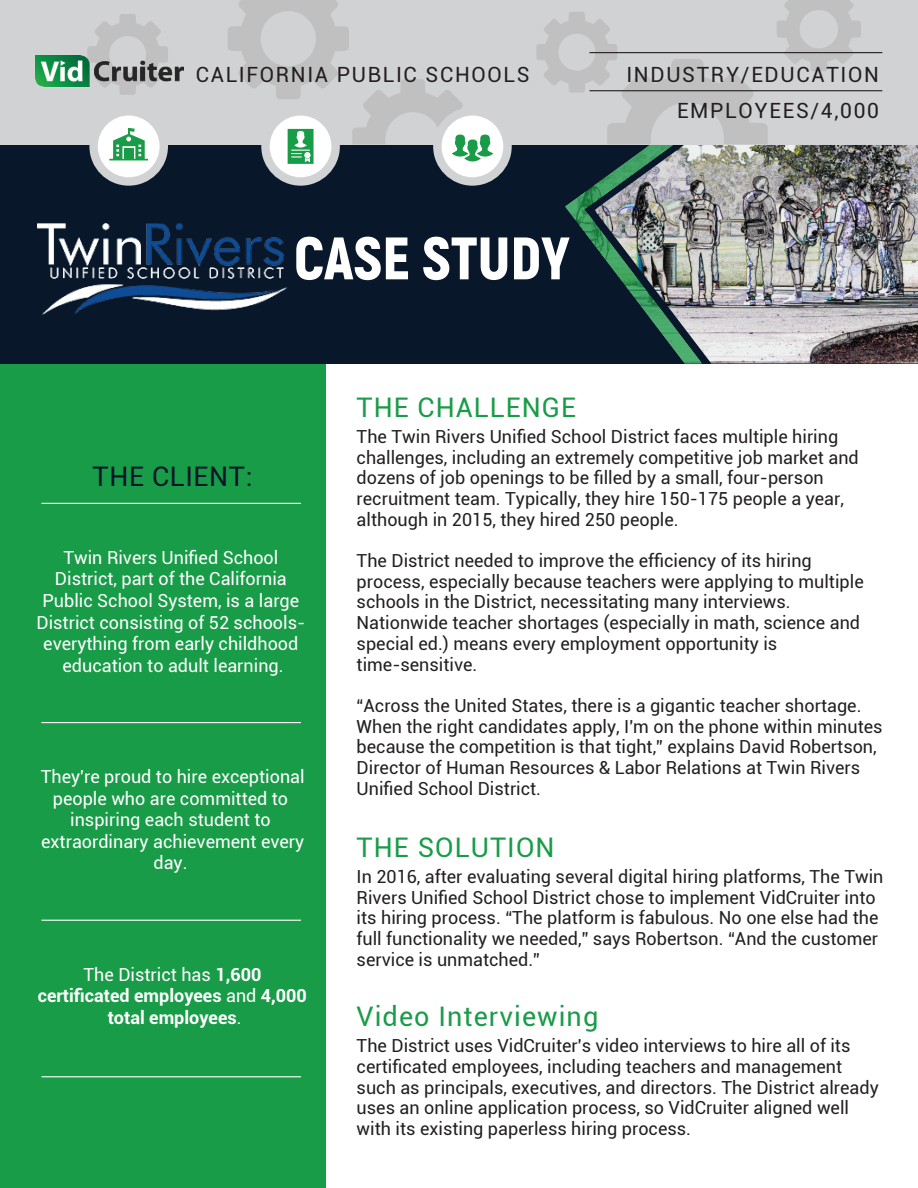
<style>
.page{position:relative;width:918px;height:1188px;background:#fff}
.page>*{position:absolute;margin:0;border:0;box-sizing:border-box;transform-origin:0 0}
.t1{font:900 59.85px "Akrobat";color:#fff}
.t2{font:27px "Roboto";letter-spacing:.04em;color:#199c48}
.t3{font:27px "Roboto";letter-spacing:.025em;color:#081729}
.t4{font:21px/36.2px "Roboto";letter-spacing:.08em;color:#231f20;text-align:right}
.t5{font:18px/20.7px "Roboto";color:#231f20}
.t6{font:18px/21.6px "Roboto";color:#fff;text-align:center}
.t7{font:700 18px/21.6px "Roboto";color:#fff;text-align:center}
.s1{font-weight:400}
</style>
<div class="page">
<div style="left:0;top:320px;width:326px;height:868px;background:#199c48"></div>
<div style="left:0;top:0;width:918px;height:363px;background:#081729"></div>
<img style="left:768px;top:144px;width:150px;height:219px">
<img style="left:37px;top:224px;width:251px;height:91px">
<div style="left:0;top:0;width:918px;height:144px;background:#d1d2d4"></div>
<svg style="left:777px;top:0;width:84px;height:71px"></svg>
<img style="left:536px;top:12px;width:232px;height:351px">
<svg style="left:87px;top:14px;width:81px;height:81px"></svg>
<div style="left:89px;top:107px;width:79px;height:79px;background:#d1d2d4;border-radius:50%"></div>
<div style="left:98px;top:116px;width:62px;height:61px;background:#fff;border-radius:50%"></div>
<svg style="left:109px;top:128px;width:39px;height:32px"></svg>
<div style="left:261px;top:107px;width:79px;height:79px;background:#d1d2d4;border-radius:50%"></div>
<div style="left:270px;top:116px;width:61px;height:61px;background:#fff;border-radius:50%"></div>
<div style="left:433px;top:107px;width:79px;height:79px;background:#d1d2d4;border-radius:50%"></div>
<div style="left:442px;top:116px;width:61px;height:61px;background:#fff;border-radius:50%"></div>
<svg style="left:228px;top:0;width:265px;height:164px"></svg>
<hr style="left:41px;top:503px;width:260px;height:1px;background:#fff">
<hr style="left:41px;top:1076px;width:260px;height:1px;background:#fff">
<hr style="left:41px;top:722px;width:260px;height:1px;background:#fff">
<hr style="left:41px;top:920px;width:260px;height:1px;background:#fff">
<img style="left:35px;top:51px;width:149px;height:40px">
<hr style="left:589px;top:52px;width:293px;height:1px;background:#231f20">
<hr style="left:589px;top:90px;width:293px;height:1px;background:#231f20">
<p class="t4" style="left:196px;top:56px;width:335px">CALIFORNIA PUBLIC SCHOOLS</p>
<p class="t4" style="left:626px;top:56px;width:254px">INDUSTRY/EDUCATION<br>EMPLOYEES/4,000</p>
<h1 class="t1" style="left:294px;top:220px;width:277px">CASE STUDY</h1>
<h2 class="t3" style="left:93px;top:458px;width:161px">THE CLIENT:</h2>
<p class="t6" style="left:37px;top:546px;width:270px">Twin Rivers Unified School<br>District, part of the California<br>Public School System, is a large<br>District consisting of 52 schools&shy;everything from early childhood education to adult learning.</p>
<p class="t6" style="left:41px;top:765px;width:265px">They're proud to hire exceptional people who are committed to inspiring each student to extraordinary achievement every day.</p>
<p class="t7" style="left:38px;top:963px;width:271px"><span class="s1">The District has</span> 1,600 certificated employees <span class="s1">and</span> 4,000 total employees<span class="s1">.</span></p>
<h2 class="t2" style="left:356px;top:389px;width:221px">THE CHALLENGE</h2>
<p class="t5" style="left:357px;top:425px;width:504px">The Twin Rivers Unified School District faces multiple hiring challenges, including an extremely competitive job market and dozens of job openings to be filled by a small, four-person recruitment team. Typically, they hire 150-175 people a year, although in 2015, they hired 250 people.</p>
<p class="t5" style="left:357px;top:550px;width:509px">The District needed to improve the efficiency of its hiring process, especially because teachers were applying to multiple schools in the District, necessitating many interviews.<br>Nationwide teacher shortages (especially in math, science and special ed.) means every employment opportunity is time-sensitive.</p>
<p class="t5" style="left:357px;top:695px;width:528px">“Across the United States, there is a gigantic teacher shortage.<br>When the right candidates apply, I'm on the phone within minutes because the competition is that tight,” explains David Robertson, Director of Human Resources &amp; Labor Relations at Twin Rivers Unified School District.</p>
<h2 class="t2" style="left:357px;top:829px;width:199px">THE SOLUTION</h2>
<p class="t5" style="left:357px;top:865px;width:528px">In 2016, after evaluating several digital hiring platforms, The Twin Rivers Unified School District chose to implement VidCruiter into its hiring process. “The platform is fabulous. No one else had the full functionality we needed,” says Robertson. “And the customer service is unmatched.”</p>
<h2 class="t2" style="left:357px;top:997px;width:243px">Video Interviewing</h2>
<p class="t5" style="left:357px;top:1035px;width:524px">The District uses VidCruiter's video interviews to hire all of its certificated employees, including teachers and management such as principals, executives, and directors. The District already uses an online application process, so VidCruiter aligned well with its existing paperless hiring process.</p>
</div>
